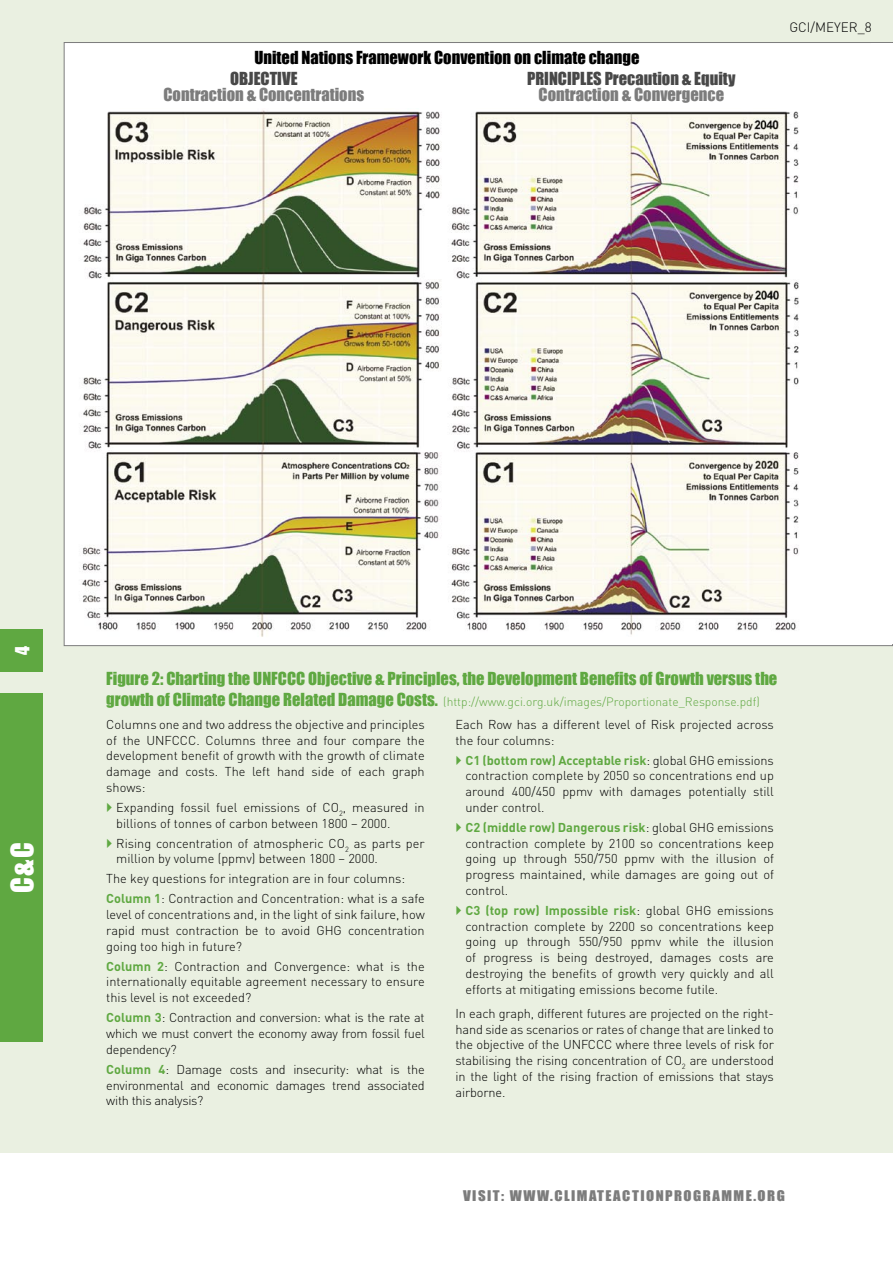
<style>
.page{position:relative;width:893px;height:1263px;background:#fff}
.page>*{position:absolute;margin:0;border:0;box-sizing:border-box;transform-origin:0 0}
.t1{font:28.5px "Impact";color:#fff}
.t2{font:18px "Impact";color:#fff}
.t3{font:16.5px "Impact";color:#5fa841}
.t4{font:16.5px "Impact";color:#7c7c7c}
.t5{font:16.5px "Impact";color:#000}
.t6{font:16.5px "Impact";color:#484848}
.t7{font:13.5px "Impact";letter-spacing:.1em;color:#7c7c7c;scale:1.1 1}
.t8{font:300 13.5px "DIN";color:#000}
.t9{font:300 12.75px/15.8px "DIN";color:#000;text-align:justify}
.t10{font:300 12px "DIN";color:#5fa841}
.s1{font-family:"Impact";font-weight:400;font-size:16.5px}
.s2{font-weight:700;color:#5fa841}
</style>
<div class="page">
<div style="left:0;top:0;width:893px;height:1152px;background:#eaf0e1"></div>
<div style="left:64px;top:43px;width:829px;height:603px;background:#fff"></div>
<div style="left:0;top:693px;width:43px;height:349px;background:#5fa841"></div>
<div style="left:0;top:629px;width:43px;height:43px;background:#5fa841"></div>
<img style="left:82px;top:110px;width:717px;height:527px">
<p class="t5" style="left:254px;top:47px;width:387px">United Nations Framework Convention on climate change</p>
<p class="t6" style="left:230px;top:68px;width:69px">OBJECTIVE</p>
<p class="t6" style="left:527px;top:68px;width:210px">PRINCIPLES Precaution &amp; Equity</p>
<p class="t4" style="left:164px;top:85px;width:202px">Contraction &amp; Concentrations</p>
<p class="t4" style="left:539px;top:85px;width:187px">Contraction &amp; Convergence</p>
<p class="t8" style="left:789px;top:19px;width:84px">GCI/MEYER_8</p>
<h2 class="t2" style="left:11px;top:655px;width:10px;rotate:-90deg">4</h2>
<h1 class="t1" style="left:5px;top:893px;width:52px;rotate:-90deg">C&amp;C</h1>
<p class="t3" style="left:106px;top:668px;width:673px">Figure 2: Charting the UNFCCC Objective &amp; Principles, the Development Benefits of Growth versus the</p>
<p class="t10" style="left:106px;top:694px;width:655px"><span class="s1">growth of Climate Change Related Damage Costs.</span> (http://www.gci.org.uk/images/Proportionate_Response.pdf)</p>
<p class="t9" style="left:106px;top:716px;width:320px">Columns one and two address the objective and principles of the UNFCCC. Columns three and four compare the development benefit of growth with the growth of climate damage and costs. The left hand side of each graph shows:</p>
<p class="t9" style="left:116px;top:799px;width:310px">Expanding fossil fuel emissions of CO<sub>2</sub>, measured in billions of tonnes of carbon between 1800 – 2000.</p>
<p class="t9" style="left:116px;top:835px;width:310px">Rising concentration of atmospheric CO<sub>2</sub> as parts per million by volume (ppmv) between 1800 – 2000.</p>
<p class="t9" style="left:106px;top:869px;width:320px;line-height:20px">The key questions for integration are in four columns:<br><span class="s2">Column 1</span>: Contraction and Concentration: what is a safe</p>
<p class="t9" style="left:106px;top:907px;width:320px">level of concentrations and, in the light of sink failure, how rapid must contraction be to avoid GHG concentration going too high in future?</p>
<p class="t9" style="left:106px;top:958px;width:320px"><span class="s2">Column 2</span>: Contraction and Convergence: what is the internationally equitable agreement necessary to ensure this level is not exceeded?</p>
<p class="t9" style="left:106px;top:1010px;width:320px"><span class="s2">Column 3</span>: Contraction and conversion: what is the rate at which we must convert the economy away from fossil fuel dependency?</p>
<p class="t9" style="left:106px;top:1061px;width:320px"><span class="s2">Column 4</span>: Damage costs and insecurity: what is the environmental and economic damages trend associated with this analysis?</p>
<p class="t9" style="left:455px;top:716px;width:320px">Each Row has a different level of Risk projected across the four columns:</p>
<p class="t9" style="left:465px;top:752px;width:310px"><span class="s2">C1 (bottom row) Acceptable risk</span>: global GHG emissions contraction complete by 2050 so concentrations end up around 400/450 ppmv with damages potentially still under control.</p>
<p class="t9" style="left:465px;top:819px;width:310px"><span class="s2">C2 (middle row) Dangerous risk</span>: global GHG emissions contraction complete by 2100 so concentrations keep going up through 550/750 ppmv with the illusion of progress maintained, while damages are going out of control.</p>
<p class="t9" style="left:465px;top:902px;width:310px"><span class="s2">C3 (top row) Impossible risk</span>: global GHG emissions contraction complete by 2200 so concentrations keep going up through 550/950 ppmv while the illusion of progress is being destroyed, damages costs are destroying the benefits of growth very quickly and all efforts at mitigating emissions become futile.</p>
<p class="t9" style="left:455px;top:1005px;width:320px">In each graph, different futures are projected on the right&shy;hand side as scenarios or rates of change that are linked to the objective of the UNFCCC where three levels of risk for stabilising the rising concentration of CO<sub>2</sub> are understood in the light of the rising fraction of emissions that stays airborne.</p>
<p class="t7" style="left:463px;top:1188px;width:294px">VISIT: WWW.CLIMATEACTIONPROGRAMME.ORG</p>
</div>
